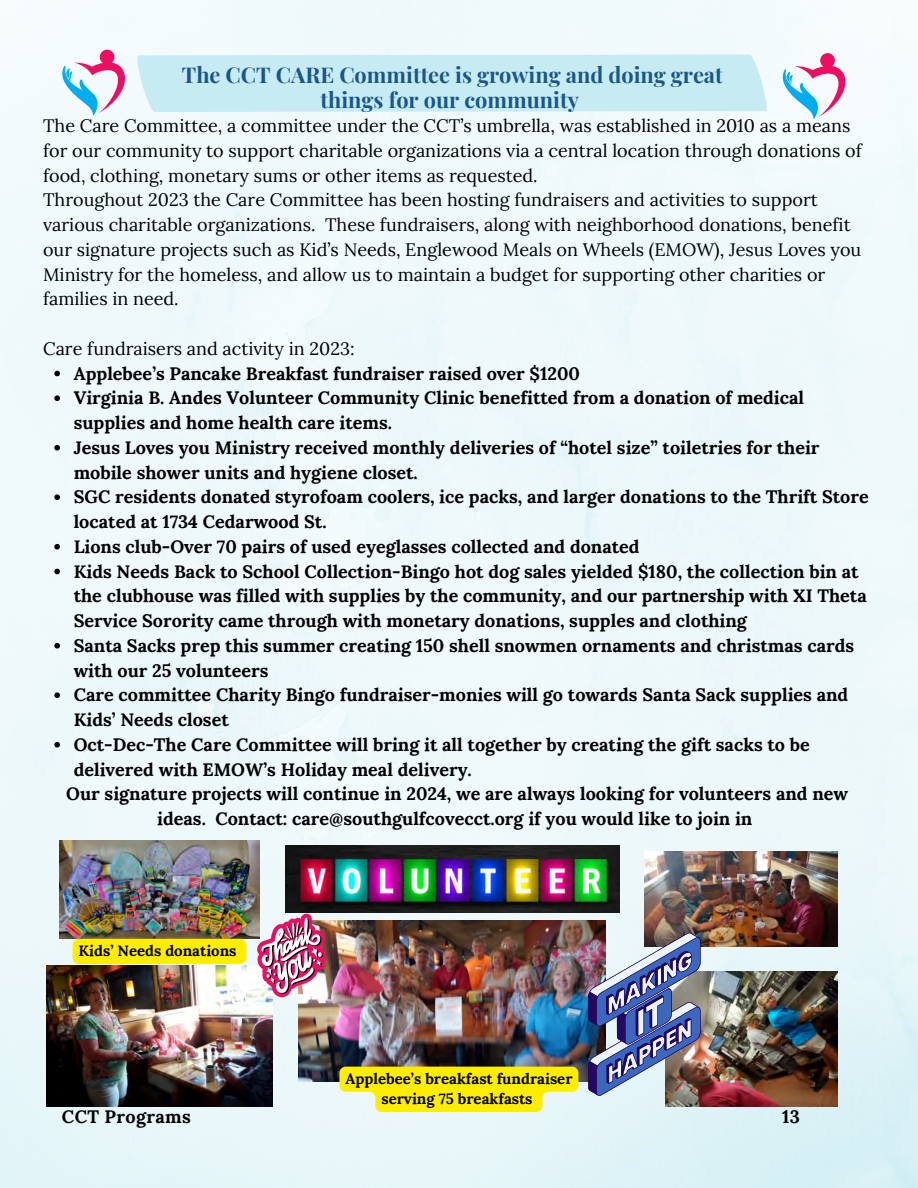
<style>
.page{position:relative;width:918px;height:1188px;background:#fff}
.page>*{position:absolute;margin:0;border:0;box-sizing:border-box;transform-origin:0 0}
.t1{font:700 21.75px "Playfair Display";color:#19578b}
.t2{font:700 18px/24.8px "Lora";color:#000}
.t3{font:18px/24.8px "Lora";color:#000}
.t4{font:700 18px "Lora";letter-spacing:.02em;color:#000}
.t5{font:700 15px "Lora";color:#000}
</style>
<div class="page">
<img style="left:0;top:0;width:918px;height:1188px">
<div style="left:137px;top:55px;width:630px;height:57px;background:#c7ebf2"></div>
<img style="left:285px;top:845px;width:334px;height:68px">
<img style="left:59px;top:840px;width:201px;height:98px">
<img style="left:645px;top:851px;width:193px;height:96px">
<img style="left:299px;top:921px;width:307px;height:161px">
<img style="left:47px;top:965px;width:226px;height:142px">
<img style="left:665px;top:972px;width:172px;height:135px">
<svg style="left:54px;top:371px;width:6px;height:5px"></svg>
<svg style="left:54px;top:395px;width:6px;height:6px"></svg>
<svg style="left:54px;top:445px;width:6px;height:6px"></svg>
<svg style="left:54px;top:494px;width:6px;height:6px"></svg>
<svg style="left:54px;top:544px;width:6px;height:6px"></svg>
<svg style="left:54px;top:569px;width:6px;height:5px"></svg>
<svg style="left:54px;top:643px;width:6px;height:6px"></svg>
<svg style="left:54px;top:692px;width:6px;height:6px"></svg>
<svg style="left:54px;top:742px;width:6px;height:6px"></svg>
<img style="left:588px;top:933px;width:113px;height:163px">
<svg style="left:58px;top:61px;width:67px;height:55px"></svg>
<div style="left:100px;top:50px;width:14px;height:14px;background:#ed0e64;border-radius:50%"></div>
<svg style="left:778px;top:64px;width:68px;height:55px"></svg>
<div style="left:820px;top:53px;width:15px;height:15px;background:#ed0e64;border-radius:50%"></div>
<img style="left:248px;top:910px;width:91px;height:92px">
<div style="left:73px;top:939px;width:173px;height:25px;background:#ffed00;border-radius:6px"></div>
<svg style="left:339px;top:1067px;width:239px;height:45px;background:#fbed22"></svg>
<p class="t1" style="left:182px;top:60px;width:542px">The CCT CARE Committee is growing and doing great</p>
<p class="t1" style="left:321px;top:84px;width:260px">things for our community</p>
<p class="t3" style="left:43px;top:113px;width:820px">The Care Committee, a committee under the CCT’s umbrella, was established in 2010 as a means for our community to support charitable organizations via a central location through donations of food, clothing, monetary sums or other items as requested.</p>
<p class="t3" style="left:43px;top:187px;width:820px">Throughout 2023 the Care Committee has been hosting fundraisers and activities to support various charitable organizations. These fundraisers, along with neighborhood donations, benefit our signature projects such as Kid’s Needs, Englewood Meals on Wheels (EMOW), Jesus Loves you Ministry for the homeless, and allow us to maintain a budget for supporting other charities or families in need.</p>
<p class="t3" style="left:43px;top:336px;width:313px">Care fundraisers and activity in 2023:</p>
<p class="t2" style="left:74px;top:361px;width:508px">Applebee’s Pancake Breakfast fundraiser raised over $1200</p>
<p class="t2" style="left:74px;top:385px;width:732px">Virginia B. Andes Volunteer Community Clinic benefitted from a donation of medical supplies and home health care items.</p>
<p class="t2" style="left:74px;top:435px;width:747px">Jesus Loves you Ministry received monthly deliveries of “hotel size” toiletries for their mobile shower units and hygiene closet.</p>
<p class="t2" style="left:74px;top:484px;width:797px">SGC residents donated styrofoam coolers, ice packs, and larger donations to the Thrift Store located at 1734 Cedarwood St.</p>
<p class="t2" style="left:74px;top:534px;width:568px">Lions club-Over 70 pairs of used eyeglasses collected and donated</p>
<p class="t2" style="left:74px;top:559px;width:795px">Kids Needs Back to School Collection-Bingo hot dog sales yielded $180, the collection bin at the clubhouse was filled with supplies by the community, and our partnership with XI Theta<br>Service Sorority came through with monetary donations, supples and clothing</p>
<p class="t2" style="left:74px;top:633px;width:782px">Santa Sacks prep this summer creating 150 shell snowmen ornaments and christmas cards with our 25 volunteers</p>
<p class="t2" style="left:74px;top:682px;width:776px">Care committee Charity Bingo fundraiser-monies will go towards Santa Sack supplies and<br>Kids’ Needs closet</p>
<p class="t2" style="left:74px;top:732px;width:738px">Oct-Dec-The Care Committee will bring it all together by creating the gift sacks to be delivered with EMOW’s Holiday meal delivery.</p>
<p class="t2" style="left:66px;top:781px;width:783px;text-align:center">Our signature projects will continue in 2024, we are always looking for volunteers and new ideas. Contact: care@southgulfcovecct.org if you would like to join in</p>
<p class="t5" style="left:79px;top:941px;width:159px">Kids’ Needs donations</p>
<p class="t5" style="left:345px;top:1069px;width:229px">Applebee’s breakfast fundraiser</p>
<p class="t5" style="left:381px;top:1089px;width:153px">serving 75 breakfasts</p>
<p class="t4" style="left:62px;top:1105px;width:130px">CCT Programs</p>
<p class="t2" style="left:782px;top:1104px;width:19px">13</p>
</div>
